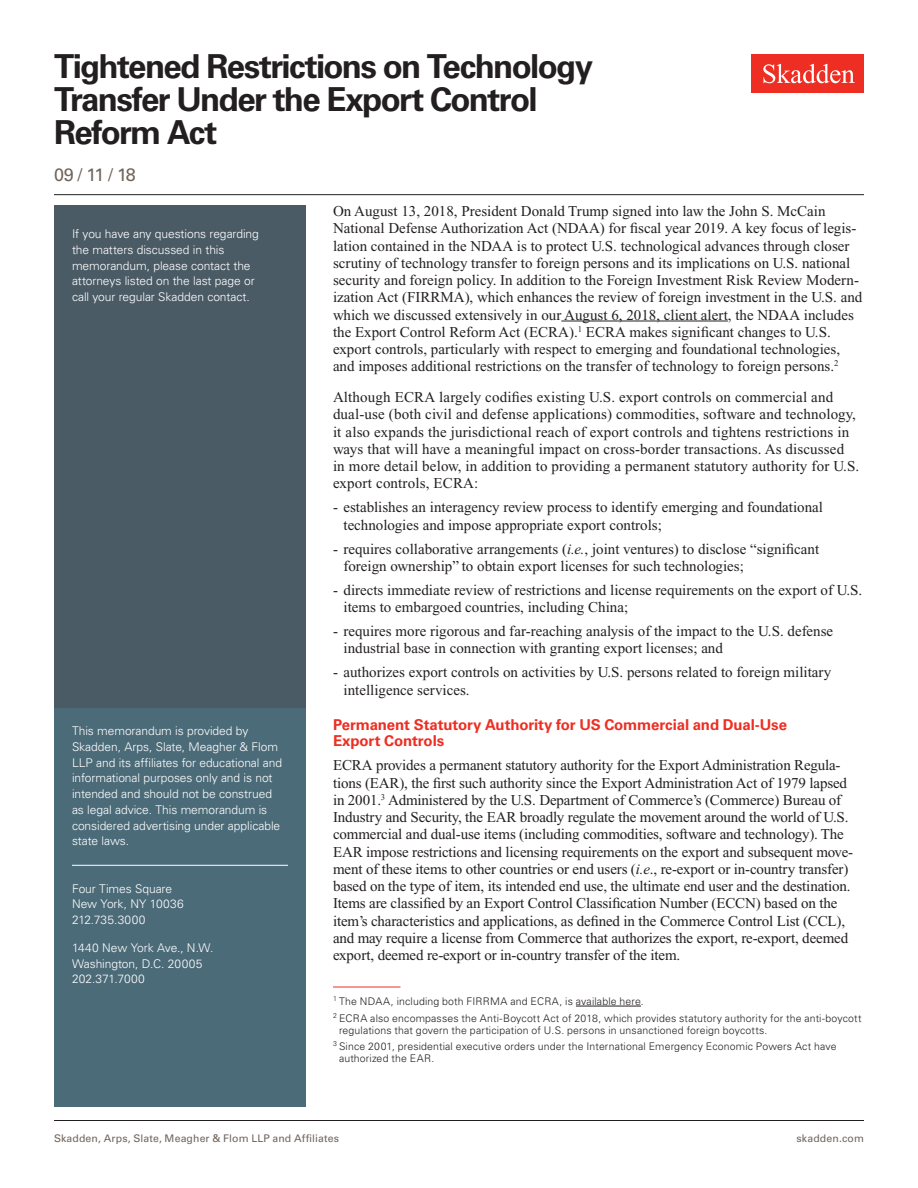
<style>
.page{position:relative;width:918px;height:1188px;background:#fff}
.page>*{position:absolute;margin:0;border:0;box-sizing:border-box;transform-origin:0 0}
.t1{font:700 33px/33px "Univers LT Std";letter-spacing:-.05em;color:#231f20}
.Date{font:18px "Univers LT Std";color:#6f645a}
.Main_Body{font:15px/17.2px "Times New Roman PS Std";color:#231f20}
.First_Level_Heading{font:700 15px/16.5px "Univers LT Std";letter-spacing:-.005em;color:#ee2e22}
.Sidebar_body_rule_be{font:300 12px/15.8px "Univers LT Std";letter-spacing:-.005em;color:#fff}
.Sidebar_body{font:300 12px/15.8px "Univers LT Std";letter-spacing:-.005em;color:#fff}
.Firm_Address{font:300 12px/15.8px "Univers LT Std";letter-spacing:-.005em;color:#fff}
.Footnote{font:300 10.5px/12px "Univers LT Std";letter-spacing:.015em;color:#231f20}
.t2{font:10.5px "Univers LT Std";letter-spacing:.01em;color:#6f645a}
.s1{font-style:italic}
</style>
<div class="page">
<div style="left:752px;top:54px;width:112px;height:39px;background:#ee2e22"></div>
<svg style="left:763px;top:64px;width:92px;height:19px"></svg>
<hr style="left:54px;top:1120px;width:810px;height:1px;background:#231f20">
<hr style="left:54px;top:194px;width:810px;height:1px;background:#231f20">
<div style="left:54px;top:206px;width:252px;height:536px;background:#4b5b66"></div>
<div style="left:54px;top:708px;width:252px;height:399px;background:#4c6b79"></div>
<hr style="left:72px;top:865px;width:216px;height:1px;background:#fff">
<hr style="left:561px;top:321px;width:167px;height:1px;background:#231f20">
<hr style="left:333px;top:987px;width:67px;height:1px;background:#ee2e22">
<hr style="left:576px;top:1006px;width:65px;height:1px;background:#231f20">
<p class="t1" style="left:54px;top:50px;width:540px">Tightened Restrictions on Technology<br>Transfer Under the Export Control<br>Reform Act</p>
<p class="Date" style="left:54px;top:164px;width:83px">09 / 11 / 18</p>
<p class="Sidebar_body" style="left:72px;top:226px;width:188px">If you have any questions regarding the matters discussed in this memorandum, please contact the attorneys listed on the last page or call your regular Skadden contact.</p>
<p class="Sidebar_body_rule_be" style="left:72px;top:723px;width:212px">This memorandum is provided by Skadden, Arps, Slate, Meagher &amp; Flom LLP and its affiliates for educational and informational purposes only and is not intended and should not be construed as legal advice. This memorandum is considered advertising under applicable state laws.</p>
<p class="Firm_Address" style="left:72px;top:881px;width:113px">Four Times Square<br>New York, NY 10036<br>212.735.3000</p>
<p class="Firm_Address" style="left:72px;top:940px;width:143px">1440 New York Ave., N.W.<br>Washington, D.C. 20005<br>202.371.7000</p>
<p class="Main_Body" style="left:333px;top:202px;width:531px">On August 13, 2018, President Donald Trump signed into law the John S. McCain National Defense Authorization Act (NDAA) for fiscal year 2019. A key focus of legis&shy;lation contained in the NDAA is to protect U.S. technological advances through closer scrutiny of technology transfer to foreign persons and its implications on U.S. national security and foreign policy. In addition to the Foreign Investment Risk Review Modern&shy;ization Act (FIRRMA), which enhances the review of foreign investment in the U.S. and which we discussed extensively in our August 6, 2018, client alert, the NDAA includes the Export Control Reform Act (ECRA).<sup>1</sup> ECRA makes significant changes to U.S. export controls, particularly with respect to emerging and foundational technologies, and imposes additional restrictions on the transfer of technology to foreign persons.<sup>2</sup></p>
<p class="Main_Body" style="left:333px;top:388px;width:528px">Although ECRA largely codifies existing U.S. export controls on commercial and dual-use (both civil and defense applications) commodities, software and technology, it also expands the jurisdictional reach of export controls and tightens restrictions in ways that will have a meaningful impact on cross-border transactions. As discussed in more detail below, in addition to providing a permanent statutory authority for U.S. export controls, ECRA:</p>
<p class="Main_Body" style="left:344px;top:499px;width:481px;text-indent:-10px">- establishes an interagency review process to identify emerging and foundational technologies and impose appropriate export controls;</p>
<p class="Main_Body" style="left:344px;top:540px;width:477px;text-indent:-10px">- requires collaborative arrangements (<span class="s1">i.e.</span>, joint ventures) to disclose “significant foreign ownership” to obtain export licenses for such technologies;</p>
<p class="Main_Body" style="left:344px;top:581px;width:520px;text-indent:-10px">- directs immediate review of restrictions and license requirements on the export of U.S. items to embargoed countries, including China;</p>
<p class="Main_Body" style="left:344px;top:622px;width:491px;text-indent:-10px">- requires more rigorous and far-reaching analysis of the impact to the U.S. defense industrial base in connection with granting export licenses; and</p>
<p class="Main_Body" style="left:344px;top:664px;width:489px;text-indent:-10px">- authorizes export controls on activities by U.S. persons related to foreign military intelligence services.</p>
<h1 class="First_Level_Heading" style="left:333px;top:716px;width:456px">Permanent Statutory Authority for US Commercial and Dual-Use<br>Export Controls</h1>
<p class="Main_Body" style="left:333px;top:757px;width:522px">ECRA provides a permanent statutory authority for the Export Administration Regula&shy;tions (EAR), the first such authority since the Export Administration Act of 1979 lapsed in 2001.<sup>3</sup> Administered by the U.S. Department of Commerce’s (Commerce) Bureau of Industry and Security, the EAR broadly regulate the movement around the world of U.S. commercial and dual-use items (including commodities, software and technology). The EAR impose restrictions and licensing requirements on the export and subsequent move&shy;ment of these items to other countries or end users (<span class="s1">i.e</span>., re-export or in-country transfer) based on the type of item, its intended end use, the ultimate end user and the destination.<br>Items are classified by an Export Control Classification Number (ECCN) based on the item’s characteristics and applications, as defined in the Commerce Control List (CCL), and may require a license from Commerce that authorizes the export, re-export, deemed export, deemed re-export or in-country transfer of the item.</p>
<p class="Footnote" style="left:333px;top:995px;width:312px"><sup>1</sup> The NDAA, including both FIRRMA and ECRA, is available here.</p>
<p class="Footnote" style="left:339px;top:1012px;width:524px;text-indent:-6px"><sup>2</sup> ECRA also encompasses the Anti-Boycott Act of 2018, which provides statutory authority for the anti-boycott regulations that govern the participation of U.S. persons in unsanctioned foreign boycotts.</p>
<p class="Footnote" style="left:339px;top:1040px;width:499px;text-indent:-6px"><sup>3</sup> Since 2001, presidential executive orders under the International Emergency Economic Powers Act have authorized the EAR.</p>
<p class="t2" style="left:54px;top:1132px;width:287px">Skadden, Arps, Slate, Meagher &amp; Flom LLP and Affiliates</p>
<p class="t2" style="left:797px;top:1132px;width:69px">skadden.com</p>
</div>
